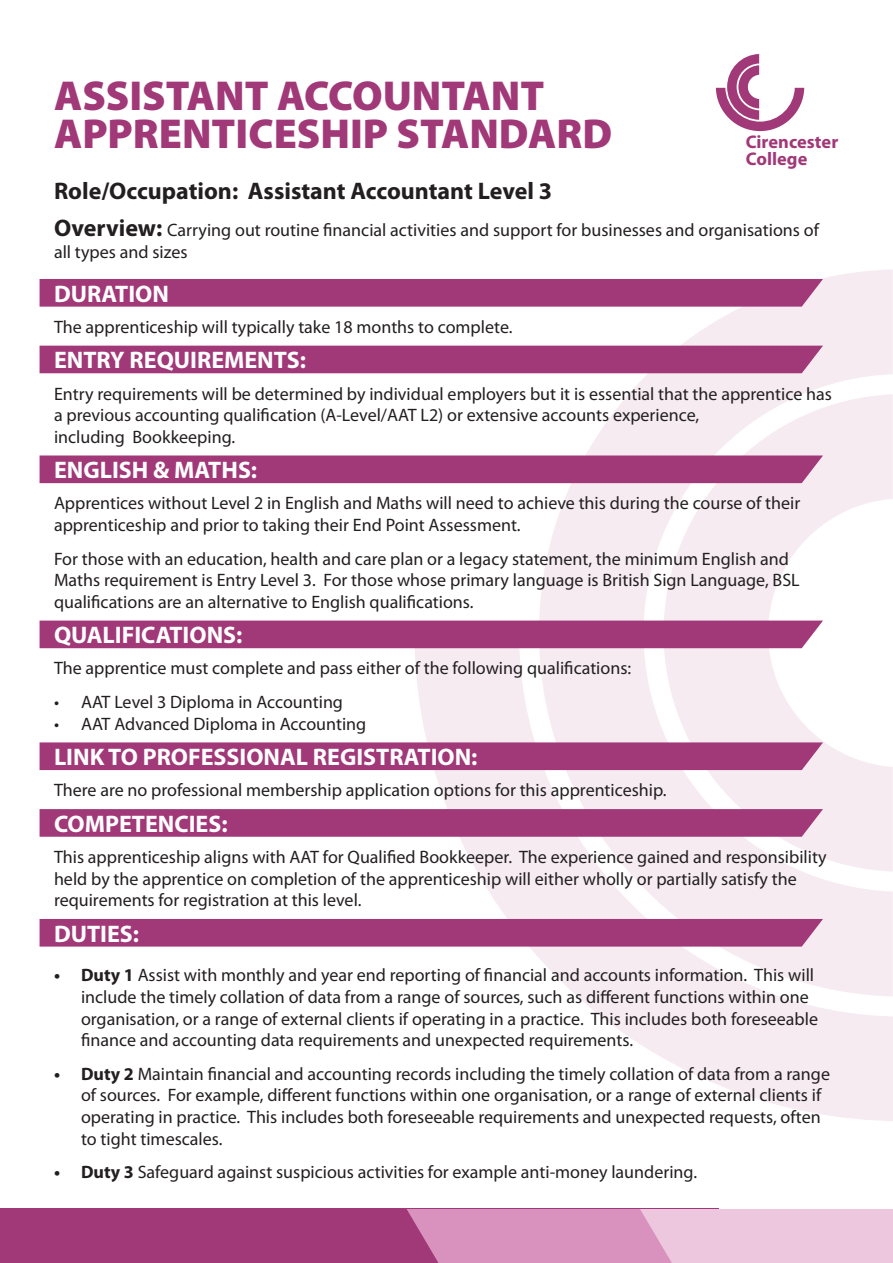
<style>
.page{position:relative;width:893px;height:1263px;background:#fff}
.page>*{position:absolute;margin:0;border:0;box-sizing:border-box;transform-origin:0 0}
.t1{font:900 42px/37.5px "Myriad Pro";color:#a13878}
.t2{font:700 24px "Myriad Pro";color:#fff}
.t3{font:700 24px "Myriad Pro";color:#231f20}
.t4{font:700 18.3px/17.9px "Myriad Pro";color:#a13878}
.t5{font:18px/21.6px "Myriad Pro";color:#231f20}
.s1{font-weight:700;font-size:24px}
.s2{font-weight:700}
</style>
<div class="page">
<svg style="left:415px;top:648px;width:478px;height:473px"></svg>
<svg style="left:539px;top:269px;width:354px;height:727px;fill:#f5ebf1"></svg>
<svg style="left:663px;top:394px;width:230px;height:478px;fill:#f5ebf1"></svg>
<div style="left:40px;top:279px;width:783px;height:28px;background:#a13878"></div>
<div style="left:40px;top:346px;width:783px;height:27px;background:#a13878"></div>
<div style="left:40px;top:455px;width:783px;height:28px;background:#a13878"></div>
<div style="left:40px;top:620px;width:783px;height:28px;background:#a13878"></div>
<div style="left:40px;top:742px;width:783px;height:28px;background:#a13878"></div>
<svg style="left:40px;top:809px;width:783px;height:28px;background:#a33c7b"></svg>
<div style="left:0;top:1209px;width:718px;height:54px;background:#a13878"></div>
<svg style="left:407px;top:1209px;width:486px;height:54px;background:#e0a7ca"></svg>
<svg style="left:716px;top:54px;width:88px;height:77px"></svg>
<div style="left:40px;top:919px;width:783px;height:27px;background:#a13878"></div>
<p class="t1" style="left:54px;top:78px;width:560px">ASSISTANT ACCOUNTANT<br>APPRENTICESHIP STANDARD</p>
<p class="t3" style="left:54px;top:175px;width:500px">Role/Occupation: Assistant Accountant Level 3</p>
<p class="t5" style="left:54px;top:219px;width:766px"><span class="s1">Overview:</span> Carrying out routine financial activities and support for businesses and organisations of all types and sizes</p>
<p class="t4" style="left:746px;top:132px;width:94px">Cirencester<br>College</p>
<p class="t2" style="left:54px;top:278px;width:117px">DURATION</p>
<p class="t5" style="left:54px;top:316px;width:460px">The apprenticeship will typically take 18 months to complete.</p>
<p class="t2" style="left:54px;top:345px;width:253px">ENTRY REQUIREMENTS:</p>
<p class="t5" style="left:54px;top:382px;width:779px">Entry requirements will be determined by individual employers but it is essential that the apprentice has a previous accounting qualification (A-Level/AAT L2) or extensive accounts experience,</p>
<p class="t5" style="left:54px;top:426px;width:183px">including Bookkeeping.</p>
<p class="t2" style="left:54px;top:455px;width:205px">ENGLISH &amp; MATHS:</p>
<p class="t5" style="left:54px;top:492px;width:748px">Apprentices without Level 2 in English and Maths will need to achieve this during the course of their apprenticeship and prior to taking their End Point Assessment.</p>
<p class="t5" style="left:54px;top:547px;width:747px">For those with an education, health and care plan or a legacy statement, the minimum English and<br>Maths requirement is Entry Level 3. For those whose primary language is British Sign Language, BSL qualifications are an alternative to English qualifications.</p>
<p class="t2" style="left:54px;top:620px;width:190px">QUALIFICATIONS:</p>
<p class="t5" style="left:54px;top:657px;width:579px">The apprentice must complete and pass either of the following qualifications:</p>
<p class="t5" style="left:54px;top:691px;width:291px">• AAT Level 3 Diploma in Accounting</p>
<p class="t5" style="left:54px;top:712px;width:314px">• AAT Advanced Diploma in Accounting</p>
<p class="t2" style="left:54px;top:741px;width:425px">LINK TO PROFESSIONAL REGISTRATION:</p>
<p class="t5" style="left:54px;top:779px;width:614px">There are no professional membership application options for this apprenticeship.</p>
<p class="t2" style="left:54px;top:808px;width:175px">COMPETENCIES:</p>
<p class="t5" style="left:54px;top:846px;width:774px">This apprenticeship aligns with AAT for Qualified Bookkeeper. The experience gained and responsibility held by the apprentice on completion of the apprenticeship will either wholly or partially satisfy the requirements for registration at this level.</p>
<p class="t2" style="left:54px;top:918px;width:87px">DUTIES:</p>
<p class="t5" style="left:81px;top:964px;width:739px;text-indent:-27px"><span class="s2">• Duty 1</span> Assist with monthly and year end reporting of financial and accounts information. This will include the timely collation of data from a range of sources, such as different functions within one organisation, or a range of external clients if operating in a practice. This includes both foreseeable finance and accounting data requirements and unexpected requirements.</p>
<p class="t5" style="left:81px;top:1063px;width:750px;text-indent:-27px"><span class="s2">• Duty 2</span> Maintain financial and accounting records including the timely collation of data from a range of sources. For example, different functions within one organisation, or a range of external clients if operating in practice. This includes both foreseeable requirements and unexpected requests, often to tight timescales.</p>
<p class="t5" style="left:54px;top:1161px;width:645px"><span class="s2">• Duty 3</span> Safeguard against suspicious activities for example anti-money laundering.</p>
</div>
